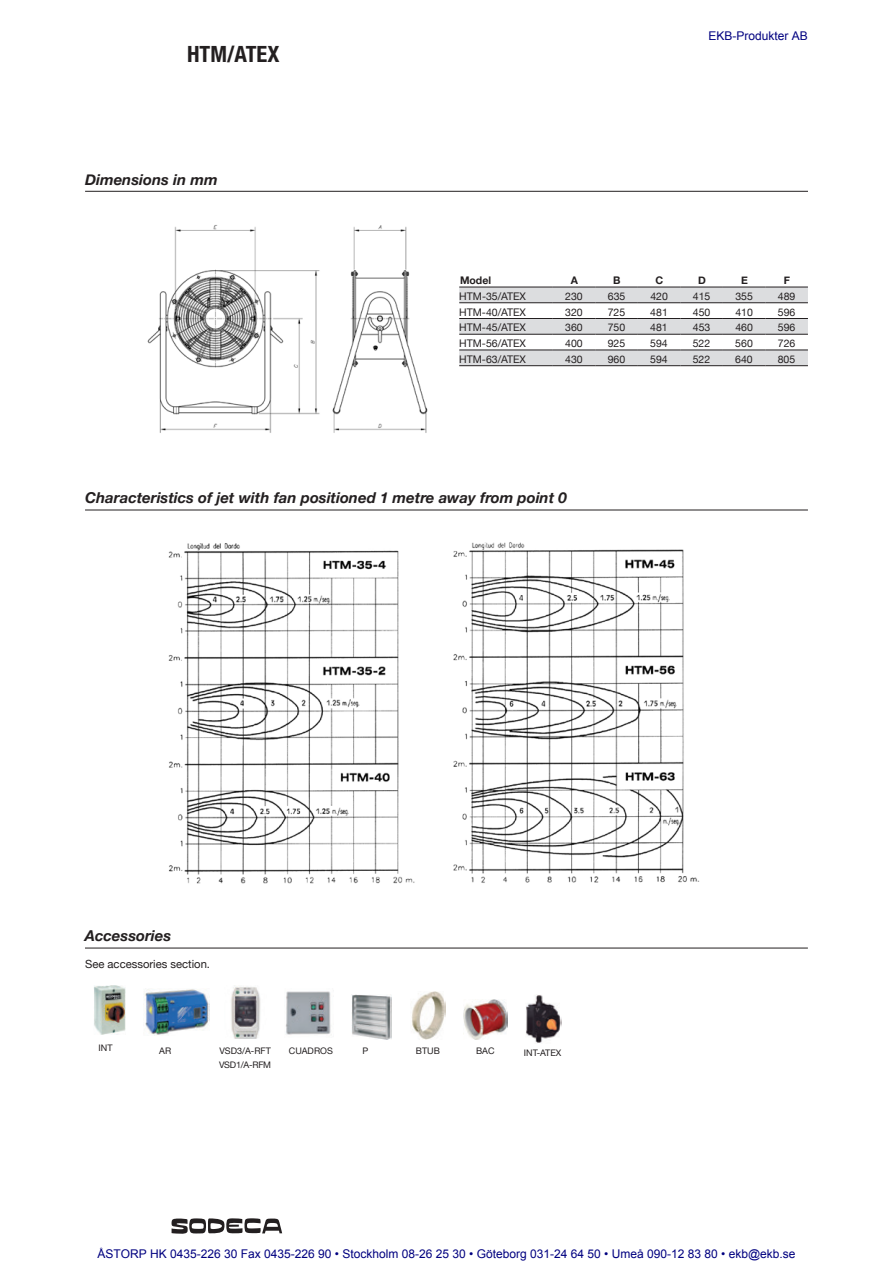
<style>
.page{position:relative;width:893px;height:1263px;background:#fff}
.page>*{position:absolute;margin:0;border:0;box-sizing:border-box;transform-origin:0 0}
.t1{font:700 condensed 22.5px "Helvetica Neue";color:#231f20}
.SUBTITOL{font:italic 700 15px "Helvetica Neue";color:#231f20}
.t2{font:12px "Arial";color:#000080}
.TEXT_SUBTITOL8PT{font:11.25px "Helvetica Neue";color:#231f20}
.TEXT_TAULA_7punts{font:10.5px "Helvetica Neue";color:#231f20}
.TAULA_TITOL{font:700 10.5px "Helvetica Neue";color:#231f20}
.TEXT_SUBTITOL8PT-2{font:9px "Helvetica Neue";color:#231f20}
</style>
<div class="page">
<svg style="left:172px;top:1218px;width:110px;height:16px"></svg>
<hr style="left:85px;top:191px;width:723px;height:1px;background:#231f20">
<img style="left:147px;top:225px;width:281px;height:208px">
<img style="left:168px;top:542px;width:532px;height:342px">
<img style="left:412px;top:992px;width:33px;height:47px">
<img style="left:94px;top:985px;width:31px;height:49px">
<img style="left:144px;top:989px;width:66px;height:46px">
<img style="left:352px;top:994px;width:39px;height:46px">
<img style="left:286px;top:991px;width:45px;height:44px">
<img style="left:463px;top:999px;width:44px;height:40px">
<img style="left:526px;top:995px;width:36px;height:48px">
<img style="left:231px;top:987px;width:30px;height:52px">
<svg style="left:459px;top:288px;width:349px;height:77px"></svg>
<hr style="left:459px;top:287px;width:94px;height:1px;background:#231f20">
<hr style="left:553px;top:287px;width:42px;height:1px;background:#231f20">
<hr style="left:595px;top:287px;width:43px;height:1px;background:#231f20">
<hr style="left:638px;top:287px;width:42px;height:1px;background:#231f20">
<hr style="left:680px;top:287px;width:43px;height:1px;background:#231f20">
<hr style="left:723px;top:287px;width:42px;height:1px;background:#231f20">
<hr style="left:765px;top:287px;width:43px;height:1px;background:#231f20">
<hr style="left:459px;top:302px;width:94px;height:1px;background:#231f20">
<hr style="left:553px;top:302px;width:42px;height:1px;background:#231f20">
<hr style="left:595px;top:302px;width:43px;height:1px;background:#231f20">
<hr style="left:638px;top:302px;width:42px;height:1px;background:#231f20">
<hr style="left:680px;top:302px;width:43px;height:1px;background:#231f20">
<hr style="left:723px;top:302px;width:42px;height:1px;background:#231f20">
<hr style="left:765px;top:302px;width:43px;height:1px;background:#231f20">
<hr style="left:459px;top:318px;width:94px;height:1px;background:#231f20">
<hr style="left:553px;top:318px;width:42px;height:1px;background:#231f20">
<hr style="left:595px;top:318px;width:43px;height:1px;background:#231f20">
<hr style="left:638px;top:318px;width:42px;height:1px;background:#231f20">
<hr style="left:680px;top:318px;width:43px;height:1px;background:#231f20">
<hr style="left:723px;top:318px;width:42px;height:1px;background:#231f20">
<hr style="left:765px;top:318px;width:43px;height:1px;background:#231f20">
<hr style="left:459px;top:334px;width:94px;height:1px;background:#231f20">
<hr style="left:553px;top:334px;width:42px;height:1px;background:#231f20">
<hr style="left:595px;top:334px;width:43px;height:1px;background:#231f20">
<hr style="left:638px;top:334px;width:42px;height:1px;background:#231f20">
<hr style="left:680px;top:334px;width:43px;height:1px;background:#231f20">
<hr style="left:723px;top:334px;width:42px;height:1px;background:#231f20">
<hr style="left:765px;top:334px;width:43px;height:1px;background:#231f20">
<hr style="left:459px;top:350px;width:94px;height:1px;background:#231f20">
<hr style="left:553px;top:350px;width:42px;height:1px;background:#231f20">
<hr style="left:595px;top:350px;width:43px;height:1px;background:#231f20">
<hr style="left:638px;top:350px;width:42px;height:1px;background:#231f20">
<hr style="left:680px;top:350px;width:43px;height:1px;background:#231f20">
<hr style="left:723px;top:350px;width:42px;height:1px;background:#231f20">
<hr style="left:765px;top:350px;width:43px;height:1px;background:#231f20">
<hr style="left:459px;top:365px;width:94px;height:1px;background:#231f20">
<hr style="left:553px;top:365px;width:42px;height:1px;background:#231f20">
<hr style="left:595px;top:365px;width:43px;height:1px;background:#231f20">
<hr style="left:638px;top:365px;width:42px;height:1px;background:#231f20">
<hr style="left:680px;top:365px;width:43px;height:1px;background:#231f20">
<hr style="left:723px;top:365px;width:42px;height:1px;background:#231f20">
<hr style="left:765px;top:365px;width:43px;height:1px;background:#231f20">
<hr style="left:85px;top:510px;width:723px;height:1px;background:#231f20">
<hr style="left:85px;top:948px;width:723px;height:1px;background:#231f20">
<p class="t1" style="left:187px;top:40px;width:94px">HTM/ATEX</p>
<p class="SUBTITOL" style="left:85px;top:168px;width:134px">Dimensions in mm</p>
<p class="t2" style="left:708px;top:28px;width:101px">EKB-Produkter AB</p>
<p class="TAULA_TITOL" style="left:460px;top:272px;width:33px">Model</p>
<p class="TAULA_TITOL" style="left:571px;top:272px;width:9px">A</p>
<p class="TAULA_TITOL" style="left:613px;top:272px;width:9px">B</p>
<p class="TAULA_TITOL" style="left:656px;top:272px;width:9px">C</p>
<p class="TAULA_TITOL" style="left:698px;top:272px;width:9px">D</p>
<p class="TAULA_TITOL" style="left:741px;top:272px;width:8px">E</p>
<p class="TAULA_TITOL" style="left:784px;top:272px;width:8px">F</p>
<p class="TEXT_TAULA_7punts" style="left:459px;top:289px;width:68px">HTM-35/ATEX</p>
<p class="TEXT_TAULA_7punts" style="left:565px;top:289px;width:19px">230</p>
<p class="TEXT_TAULA_7punts" style="left:608px;top:289px;width:19px">635</p>
<p class="TEXT_TAULA_7punts" style="left:650px;top:289px;width:19px">420</p>
<p class="TEXT_TAULA_7punts" style="left:693px;top:289px;width:19px">415</p>
<p class="TEXT_TAULA_7punts" style="left:735px;top:289px;width:19px">355</p>
<p class="TEXT_TAULA_7punts" style="left:778px;top:289px;width:19px">489</p>
<p class="TEXT_TAULA_7punts" style="left:459px;top:304px;width:68px">HTM-40/ATEX</p>
<p class="TEXT_TAULA_7punts" style="left:565px;top:304px;width:19px">320</p>
<p class="TEXT_TAULA_7punts" style="left:608px;top:304px;width:19px">725</p>
<p class="TEXT_TAULA_7punts" style="left:650px;top:304px;width:19px">481</p>
<p class="TEXT_TAULA_7punts" style="left:693px;top:304px;width:19px">450</p>
<p class="TEXT_TAULA_7punts" style="left:735px;top:304px;width:19px">410</p>
<p class="TEXT_TAULA_7punts" style="left:778px;top:304px;width:19px">596</p>
<p class="TEXT_TAULA_7punts" style="left:459px;top:320px;width:68px">HTM-45/ATEX</p>
<p class="TEXT_TAULA_7punts" style="left:565px;top:320px;width:19px">360</p>
<p class="TEXT_TAULA_7punts" style="left:608px;top:320px;width:19px">750</p>
<p class="TEXT_TAULA_7punts" style="left:650px;top:320px;width:19px">481</p>
<p class="TEXT_TAULA_7punts" style="left:693px;top:320px;width:19px">453</p>
<p class="TEXT_TAULA_7punts" style="left:735px;top:320px;width:19px">460</p>
<p class="TEXT_TAULA_7punts" style="left:778px;top:320px;width:19px">596</p>
<p class="TEXT_TAULA_7punts" style="left:459px;top:336px;width:68px">HTM-56/ATEX</p>
<p class="TEXT_TAULA_7punts" style="left:565px;top:336px;width:19px">400</p>
<p class="TEXT_TAULA_7punts" style="left:608px;top:336px;width:19px">925</p>
<p class="TEXT_TAULA_7punts" style="left:650px;top:336px;width:19px">594</p>
<p class="TEXT_TAULA_7punts" style="left:693px;top:336px;width:19px">522</p>
<p class="TEXT_TAULA_7punts" style="left:735px;top:336px;width:19px">560</p>
<p class="TEXT_TAULA_7punts" style="left:778px;top:336px;width:19px">726</p>
<p class="TEXT_TAULA_7punts" style="left:459px;top:351px;width:68px">HTM-63/ATEX</p>
<p class="TEXT_TAULA_7punts" style="left:565px;top:351px;width:19px">430</p>
<p class="TEXT_TAULA_7punts" style="left:608px;top:351px;width:19px">960</p>
<p class="TEXT_TAULA_7punts" style="left:650px;top:351px;width:19px">594</p>
<p class="TEXT_TAULA_7punts" style="left:693px;top:351px;width:19px">522</p>
<p class="TEXT_TAULA_7punts" style="left:735px;top:351px;width:19px">640</p>
<p class="TEXT_TAULA_7punts" style="left:778px;top:351px;width:19px">805</p>
<p class="SUBTITOL" style="left:85px;top:486px;width:483px">Characteristics of jet with fan positioned 1 metre away from point 0</p>
<p class="SUBTITOL" style="left:85px;top:924px;width:88px">Accessories</p>
<p class="TEXT_SUBTITOL8PT" style="left:85px;top:955px;width:126px">See accessories section.</p>
<p class="TEXT_SUBTITOL8PT-2" style="left:98px;top:1041px;width:15px">INT</p>
<p class="TEXT_SUBTITOL8PT-2" style="left:159px;top:1044px;width:13px">AR</p>
<p class="TEXT_SUBTITOL8PT-2" style="left:219px;top:1044px;width:53px">VSD3/A-RFT</p>
<p class="TEXT_SUBTITOL8PT-2" style="left:289px;top:1044px;width:46px">CUADROS</p>
<p class="TEXT_SUBTITOL8PT-2" style="left:362px;top:1044px;width:7px">P</p>
<p class="TEXT_SUBTITOL8PT-2" style="left:476px;top:1044px;width:20px">BAC</p>
<p class="TEXT_SUBTITOL8PT-2" style="left:524px;top:1046px;width:39px">INT-ATEX</p>
<p class="TEXT_SUBTITOL8PT-2" style="left:219px;top:1058px;width:54px">VSD1/A-RFM</p>
<p class="TEXT_SUBTITOL8PT-2" style="left:416px;top:1044px;width:25px">BTUB</p>
<p class="t2" style="left:97px;top:1245px;width:700px">ÅSTORP HK 0435-226 30 Fax 0435-226 90 • Stockholm 08-26 25 30 • Göteborg 031-24 64 50 • Umeå 090-12 83 80 • ekb@ekb.se</p>
</div>
